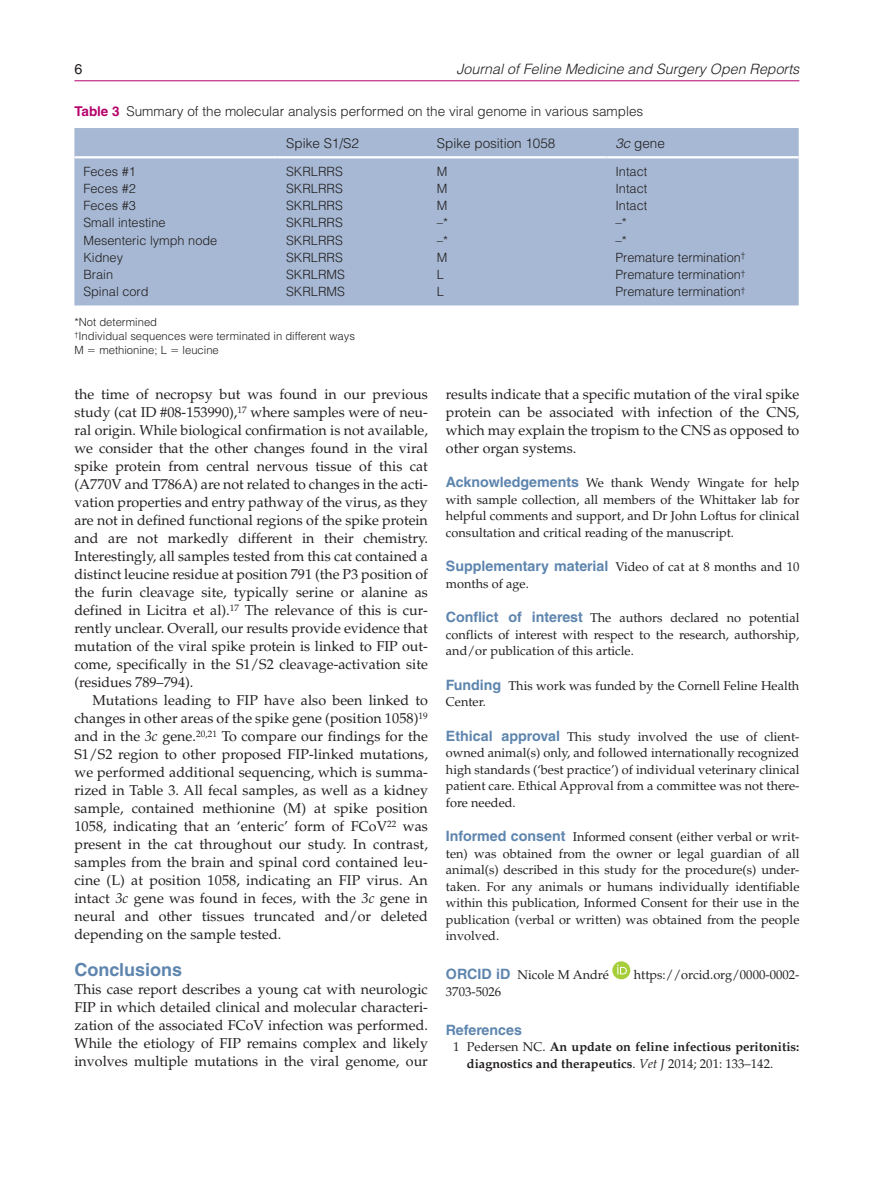
<style>
.page{position:relative;width:893px;height:1191px;background:#fff}
.page>*{position:absolute;margin:0;border:0;box-sizing:border-box;transform-origin:0 0}
.t1{font:700 18px "Helvetica LT Std";color:#5e85ae}
.t2{font:14.25px/18px "Palatino LT Std";color:#231f20;text-align:justify}
.t3{font:italic 300 14.25px "Helvetica LT Std";color:#231f20}
.t4{font:700 14.25px "Helvetica LT Std";color:#5e85ae}
.t5{font:14.25px "Helvetica LT Std";color:#231f20}
.t6{font:300 13.5px "Helvetica LT Std";color:#231f20}
.t7{font:12.75px/16.5px "Palatino LT Std";color:#231f20;text-align:justify}
.t8{font:300 12.75px "Helvetica LT Std";color:#231f20}
.t9{font:700 12.75px/16.5px "Palatino LT Std";color:#231f20}
.t10{font:300 11.25px/14.2px "Helvetica LT Std";color:#231f20}
.s1{font-weight:700;color:#b6036c}
.s2{font-style:italic}
.s3{font-family:"Helvetica LT Std";font-weight:700;font-size:14.25px;color:#5e85ae}
.s4{font-weight:400}
.s5{font-weight:400;font-style:italic}
</style>
<div class="page">
<hr style="left:74px;top:80px;width:725px;height:1px;background:#b6036c">
<svg style="left:612px;top:961px;width:18px;height:18px"></svg>
<svg style="left:617px;top:964px;width:10px;height:10px"></svg>
<div style="left:74px;top:128px;width:725px;height:177px;background:#a6b8d3"></div>
<hr style="left:74px;top:156px;width:203px;height:2px;background:#fff">
<hr style="left:277px;top:156px;width:151px;height:2px;background:#fff">
<hr style="left:428px;top:156px;width:178px;height:2px;background:#fff">
<hr style="left:606px;top:156px;width:193px;height:2px;background:#fff">
<p class="t5" style="left:74px;top:61px;width:9px">6</p>
<p class="t3" style="left:456px;top:60px;width:344px">Journal of Feline Medicine and Surgery Open Reports</p>
<p class="t6" style="left:74px;top:103px;width:570px"><span class="s1">Table 3</span> Summary of the molecular analysis performed on the viral genome in various samples</p>
<p class="t6" style="left:286px;top:135px;width:74px">Spike S1/S2</p>
<p class="t6" style="left:437px;top:135px;width:120px">Spike position 1058</p>
<p class="t6" style="left:615px;top:135px;width:51px"><span class="s2">3c</span> gene</p>
<p class="t8" style="left:83px;top:163px;width:54px">Feces #1</p>
<p class="t8" style="left:286px;top:163px;width:58px">SKRLRRS</p>
<p class="t8" style="left:437px;top:163px;width:12px">M</p>
<p class="t8" style="left:615px;top:163px;width:33px">Intact</p>
<p class="t8" style="left:83px;top:180px;width:54px">Feces #2</p>
<p class="t8" style="left:286px;top:180px;width:58px">SKRLRRS</p>
<p class="t8" style="left:437px;top:180px;width:12px">M</p>
<p class="t8" style="left:615px;top:180px;width:33px">Intact</p>
<p class="t8" style="left:83px;top:198px;width:54px">Feces #3</p>
<p class="t8" style="left:286px;top:198px;width:58px">SKRLRRS</p>
<p class="t8" style="left:437px;top:198px;width:12px">M</p>
<p class="t8" style="left:615px;top:198px;width:33px">Intact</p>
<p class="t8" style="left:83px;top:215px;width:84px">Small intestine</p>
<p class="t8" style="left:286px;top:215px;width:58px">SKRLRRS</p>
<p class="t8" style="left:437px;top:215px;width:13px">–*</p>
<p class="t8" style="left:615px;top:215px;width:13px">–*</p>
<p class="t8" style="left:83px;top:232px;width:135px">Mesenteric lymph node</p>
<p class="t8" style="left:286px;top:232px;width:58px">SKRLRRS</p>
<p class="t8" style="left:437px;top:232px;width:13px">–*</p>
<p class="t8" style="left:615px;top:232px;width:13px">–*</p>
<p class="t8" style="left:83px;top:249px;width:41px">Kidney</p>
<p class="t8" style="left:286px;top:249px;width:58px">SKRLRRS</p>
<p class="t8" style="left:437px;top:249px;width:12px">M</p>
<p class="t8" style="left:615px;top:249px;width:132px">Premature termination<sup>†</sup></p>
<p class="t8" style="left:83px;top:267px;width:31px">Brain</p>
<p class="t8" style="left:286px;top:267px;width:60px">SKRLRMS</p>
<p class="t8" style="left:437px;top:267px;width:9px">L</p>
<p class="t8" style="left:615px;top:267px;width:132px">Premature termination<sup>†</sup></p>
<p class="t8" style="left:83px;top:284px;width:67px">Spinal cord</p>
<p class="t8" style="left:286px;top:284px;width:60px">SKRLRMS</p>
<p class="t8" style="left:437px;top:284px;width:9px">L</p>
<p class="t8" style="left:615px;top:284px;width:132px">Premature termination<sup>†</sup></p>
<p class="t10" style="left:74px;top:314px;width:282px">*Not determined<br><sup>†</sup>Individual sequences were terminated in different ways<br>M</p>
<p class="t10" style="left:99px;top:343px;width:69px">methionine; L</p>
<p class="t10" style="left:183px;top:343px;width:38px">leucine</p>
<p class="t2" style="left:74px;top:385px;width:355px">the time of necropsy but was found in our previous study (cat ID #08-153990),<sup>17</sup> where samples were of neu&shy;ral origin. While biological confirmation is not available, we consider that the other changes found in the viral spike protein from central nervous tissue of this cat (A770V and T786A) are not related to changes in the acti&shy;vation properties and entry pathway of the virus, as they are not in defined functional regions of the spike protein and are not markedly different in their chemistry.<br>Interestingly, all samples tested from this cat contained a distinct leucine residue at position 791 (the P3 position of the furin cleavage site, typically serine or alanine as defined in Licitra et al).<sup>17</sup> The relevance of this is cur&shy;rently unclear. Overall, our results provide evidence that mutation of the viral spike protein is linked to FIP out&shy;come, specifically in the S1/S2 cleavage-activation site (residues 789–794).</p>
<p class="t2" style="left:74px;top:691px;width:355px;text-indent:18px">Mutations leading to FIP have also been linked to changes in other areas of the spike gene (position 1058)<sup>19 </sup>and in the <span class="s2">3c</span> gene.<sup>20,21</sup> To compare our findings for the S1/S2 region to other proposed FIP-linked mutations, we performed additional sequencing, which is summa&shy;rized in Table 3. All fecal samples, as well as a kidney sample, contained methionine (M) at spike position 1058, indicating that an ‘enteric’ form of FCoV<sup>22</sup> was present in the cat throughout our study. In contrast, samples from the brain and spinal cord contained leu&shy;cine (L) at position 1058, indicating an FIP virus. An intact <span class="s2">3c</span> gene was found in feces, with the <span class="s2">3c</span> gene in neural and other tissues truncated and/or deleted depending on the sample tested.</p>
<p class="t1" style="left:74px;top:959px;width:109px">Conclusions</p>
<p class="t2" style="left:74px;top:980px;width:355px">This case report describes a young cat with neurologic FIP in which detailed clinical and molecular characteri&shy;zation of the associated FCoV infection was performed.<br>While the etiology of FIP remains complex and likely involves multiple mutations in the viral genome, our</p>
<p class="t2" style="left:446px;top:385px;width:355px">results indicate that a specific mutation of the viral spike protein can be associated with infection of the CNS, which may explain the tropism to the CNS as opposed to other organ systems.</p>
<p class="t7" style="left:446px;top:475px;width:355px"><span class="s3">Acknowledgements</span> We thank Wendy Wingate for help with sample collection, all members of the Whittaker lab for helpful comments and support, and Dr John Loftus for clinical consultation and critical reading of the manuscript.</p>
<p class="t7" style="left:446px;top:559px;width:355px"><span class="s3">Supplementary material</span> Video of cat at 8 months and 10 months of age.</p>
<p class="t7" style="left:446px;top:610px;width:355px"><span class="s3">Conflict of interest</span> The authors declared no potential conflicts of interest with respect to the research, authorship, and/or publication of this article.</p>
<p class="t7" style="left:446px;top:677px;width:355px"><span class="s3">Funding</span> This work was funded by the Cornell Feline Health<br>Center.</p>
<p class="t7" style="left:446px;top:728px;width:355px"><span class="s3">Ethical approval</span> This study involved the use of client&shy;owned animal(s) only, and followed internationally recognized high standards (‘best practice’) of individual veterinary clinical patient care. Ethical Approval from a committee was not there&shy;fore needed.</p>
<p class="t7" style="left:446px;top:829px;width:355px"><span class="s3">Informed consent</span> Informed consent (either verbal or writ&shy;ten) was obtained from the owner or legal guardian of all animal(s) described in this study for the procedure(s) under&shy;taken. For any animals or humans individually identifiable within this publication, Informed Consent for their use in the publication (verbal or written) was obtained from the people involved.</p>
<p class="t7" style="left:446px;top:967px;width:164px"><span class="s3">ORCID iD</span> Nicole M André</p>
<p class="t7" style="left:634px;top:967px;width:167px">https://orcid.org/0000-0002-</p>
<p class="t7" style="left:446px;top:983px;width:57px">3703-5026</p>
<p class="t4" style="left:446px;top:1021px;width:78px">References</p>
<p class="t9" style="left:467px;top:1039px;width:334px;text-indent:-14px"><span class="s4">1 Pedersen NC.</span> An update on feline infectious peritonitis: diagnostics and therapeutics<span class="s4">.</span> <span class="s5">Vet J</span> <span class="s4">2014; 201: 133–142.</span></p>
</div>
